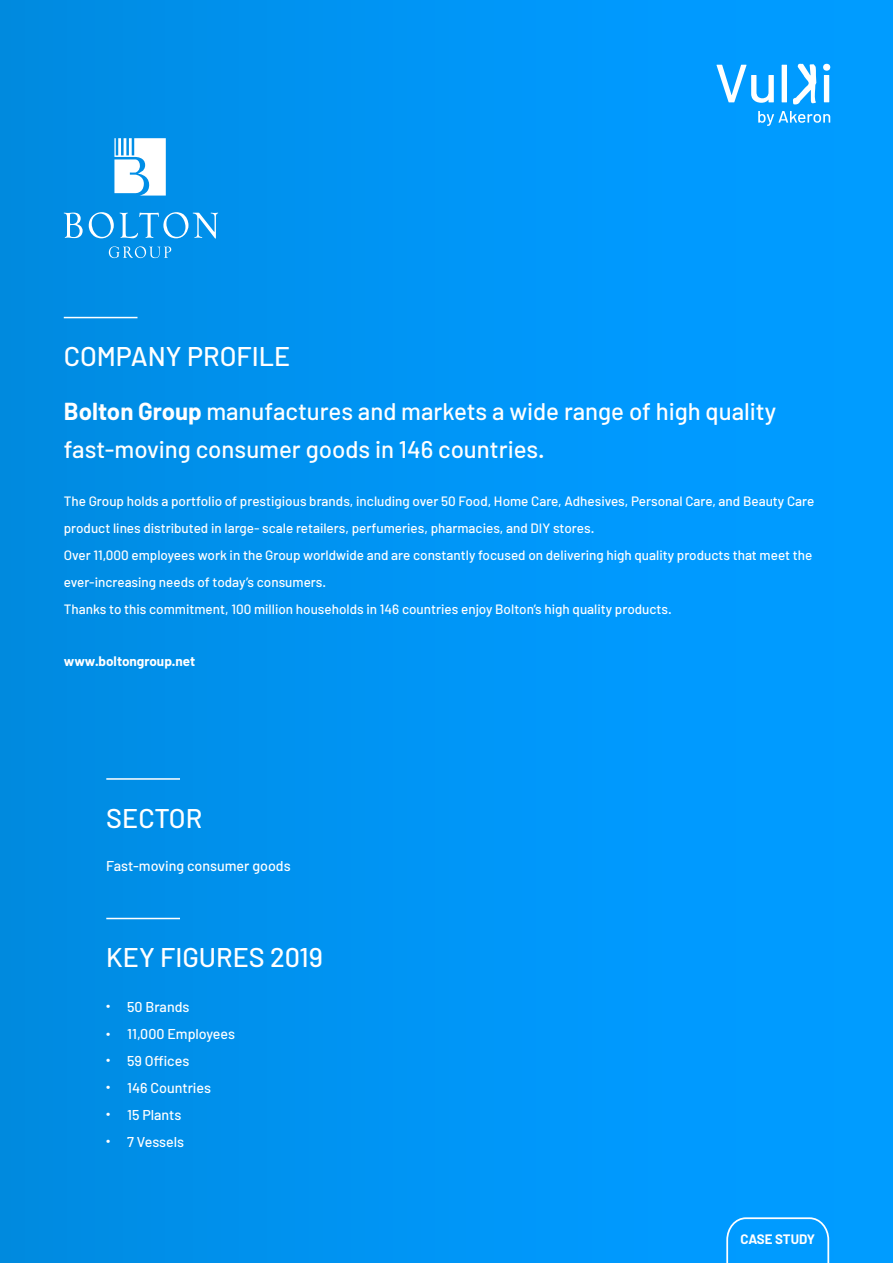
<style>
.page{position:relative;width:893px;height:1263px;background:#fff}
.page>*{position:absolute;margin:0;border:0;box-sizing:border-box;transform-origin:0 0}
.t1{font:500 27px "Barlow";color:#fff}
.t2{font:500 24px/37.5px "Barlow";color:#fff}
.t3{font:500 14.25px/27px "Barlow";color:#fff}
.t4{font:500 13.5px/27px "Barlow";color:#fff}
.t5{font:700 13.5px "Barlow";color:#fff}
.t6{font:700 13.35px "Barlow";letter-spacing:-.01em;color:#fff}
.s1{font-weight:700}
</style>
<div class="page">
<div style="left:0;top:0;width:893px;height:1263px;background:linear-gradient(to right,#008be2,#009eff)"></div>
<svg style="left:725px;top:1216px;width:105px;height:47px"></svg>
<hr style="left:64px;top:317px;width:73px;height:1px;background:#fff">
<hr style="left:106px;top:778px;width:74px;height:2px;background:#fff">
<hr style="left:106px;top:918px;width:74px;height:1px;background:#fff">
<svg style="left:64px;top:213px;width:19px;height:25px"></svg>
<svg style="left:89px;top:212px;width:25px;height:26px"></svg>
<svg style="left:120px;top:212px;width:98px;height:27px"></svg>
<svg style="left:109px;top:246px;width:62px;height:12px"></svg>
<svg style="left:114px;top:138px;width:52px;height:58px"></svg>
<svg style="left:758px;top:111px;width:72px;height:15px"></svg>
<svg style="left:793px;top:64px;width:23px;height:40px"></svg>
<svg style="left:716px;top:65px;width:58px;height:38px"></svg>
<div style="left:782px;top:65px;width:5px;height:37px;background:#fff"></div>
<svg style="left:823px;top:64px;width:7px;height:38px"></svg>
<h1 class="t1" style="left:64px;top:340px;width:228px">COMPANY PROFILE</h1>
<h2 class="t2" style="left:64px;top:392px;width:714px"><span class="s1">Bolton Group</span> manufactures and markets a wide range of high quality fast-moving consumer goods in 146 countries.</h2>
<p class="t4" style="left:64px;top:487px;width:752px">The Group holds a portfolio of prestigious brands, including over 50 Food, Home Care, Adhesives, Personal Care, and Beauty Care product lines distributed in large- scale retailers, perfumeries, pharmacies, and DIY stores.<br>Over 11,000 employees work in the Group worldwide and are constantly focused on delivering high quality products that meet the ever-increasing needs of today’s consumers.<br>Thanks to this commitment, 100 million households in 146 countries enjoy Bolton’s high quality products.</p>
<p class="t5" style="left:64px;top:653px;width:133px">www.boltongroup.net</p>
<h1 class="t1" style="left:106px;top:801px;width:97px">SECTOR</h1>
<p class="t3" style="left:106px;top:852px;width:186px">Fast-moving consumer goods</p>
<h1 class="t1" style="left:106px;top:941px;width:218px">KEY FIGURES 2019</h1>
<p class="t3" style="left:127px;top:993px;width:110px">50 Brands<br>11,000 Employees<br>59 Offices<br>146 Countries<br>15 Plants<br>7 Vessels</p>
<p class="t4" style="left:106px;top:991px;width:6px;line-height:28px">• •</p>
<p class="t4" style="left:106px;top:1045px;width:6px;text-align:justify">• • • •</p>
<p class="t6" style="left:740px;top:1231px;width:76px">CASE STUDY</p>
</div>
